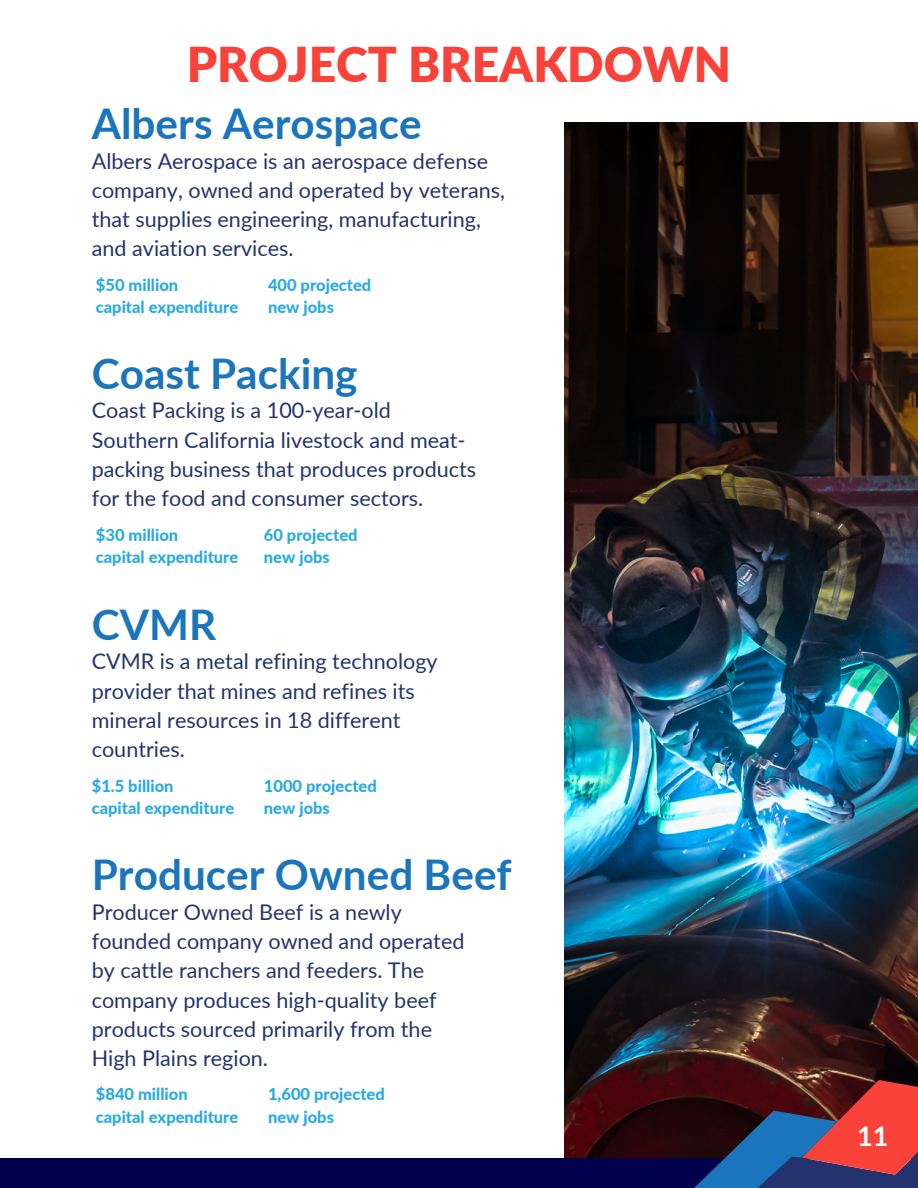
<style>
.page{position:relative;width:918px;height:1188px;background:#fff}
.page>*{position:absolute;margin:0;border:0;box-sizing:border-box;transform-origin:0 0}
.t1{font:900 48px "Lato";color:#f9423a}
.t2{font:700 42.3px "Lato";color:#1b75bc}
.t3{font:700 27px "Lato";color:#fff}
.t4{font:21.6px/29.2px "Lato";color:#24336d}
.t5{font:800 16.5px/22.5px "Lato";color:#29aae1}
</style>
<div class="page">
<img style="left:564px;top:122px;width:354px;height:1036px">
<div style="left:0;top:1159px;width:725px;height:29px;background:#00004d"></div>
<svg style="left:643px;top:1080px;width:275px;height:108px;background:#572d44"></svg>
<h1 class="t1" style="left:187px;top:35px;width:546px">PROJECT BREAKDOWN</h1>
<h2 class="t2" style="left:92px;top:98px;width:332px">Albers Aerospace</h2>
<p class="t4" style="left:92px;top:146px;width:415px">Albers Aerospace is an aerospace defense company, owned and operated by veterans, that supplies engineering, manufacturing, and aviation services.</p>
<p class="t5" style="left:96px;top:273px;width:144px">$50 million<br>capital expenditure</p>
<p class="t5" style="left:268px;top:273px;width:105px">400 projected new jobs</p>
<h2 class="t2" style="left:92px;top:347px;width:267px">Coast Packing</h2>
<p class="t4" style="left:92px;top:396px;width:386px">Coast Packing is a 100-year-old Southern California livestock and meat&shy;packing business that produces products for the food and consumer sectors.</p>
<p class="t5" style="left:96px;top:523px;width:144px">$30 million<br>capital expenditure</p>
<p class="t5" style="left:264px;top:523px;width:95px">60 projected new jobs</p>
<h2 class="t2" style="left:92px;top:598px;width:126px">CVMR</h2>
<p class="t4" style="left:92px;top:646px;width:347px">CVMR is a metal refining technology provider that mines and refines its mineral resources in 18 different countries.</p>
<p class="t5" style="left:92px;top:774px;width:144px">$1.5 billion<br>capital expenditure</p>
<p class="t5" style="left:264px;top:774px;width:114px">1000 projected new jobs</p>
<h2 class="t2" style="left:92px;top:849px;width:421px">Producer Owned Beef</h2>
<p class="t4" style="left:92px;top:897px;width:374px">Producer Owned Beef is a newly founded company owned and operated by cattle ranchers and feeders. The company produces high-quality beef products sourced primarily from the<br>High Plains region.</p>
<p class="t5" style="left:96px;top:1083px;width:144px">$840 million capital expenditure</p>
<p class="t5" style="left:268px;top:1083px;width:118px">1,600 projected new jobs</p>
<p class="t3" style="left:857px;top:1119px;width:33px">11</p>
</div>
